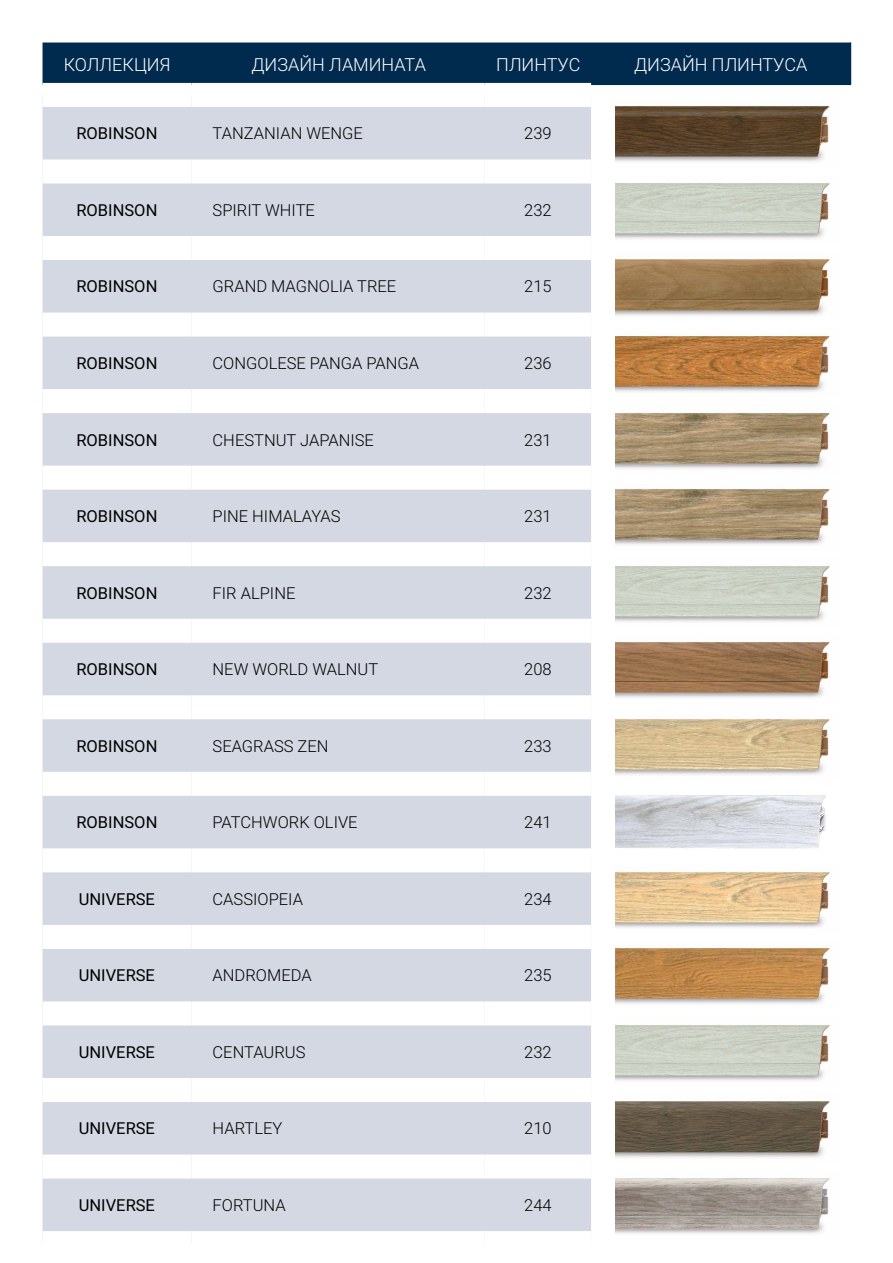
<style>
.page{position:relative;width:893px;height:1263px;background:#fff}
.page>*{position:absolute;margin:0;border:0;box-sizing:border-box;transform-origin:0 0}
.t1{font:300 18px "Roboto";color:#fff}
.t2{font:300 16.5px "Roboto";color:#000}
.t3{font:16.5px "Roboto";color:#000}
</style>
<div class="page">
<div style="left:43px;top:43px;width:807px;height:42px;background:#002a4e"></div>
<hr style="left:850px;top:43px;width:1px;height:42px;background:#002a4e">
<div style="left:43px;top:107px;width:548px;height:1124px;background:#d3d8e2"></div>
<div style="left:191px;top:848px;width:294px;height:24px;background:#fff"></div>
<div style="left:485px;top:848px;width:106px;height:24px;background:#fff"></div>
<div style="left:191px;top:925px;width:294px;height:24px;background:#fff"></div>
<div style="left:485px;top:925px;width:106px;height:24px;background:#fff"></div>
<div style="left:191px;top:1001px;width:294px;height:24px;background:#fff"></div>
<div style="left:485px;top:1001px;width:106px;height:24px;background:#fff"></div>
<div style="left:191px;top:1078px;width:294px;height:24px;background:#fff"></div>
<div style="left:485px;top:1078px;width:106px;height:24px;background:#fff"></div>
<div style="left:191px;top:1154px;width:294px;height:24px;background:#fff"></div>
<div style="left:485px;top:1154px;width:106px;height:24px;background:#fff"></div>
<div style="left:191px;top:83px;width:294px;height:24px;background:#fff"></div>
<div style="left:485px;top:83px;width:106px;height:24px;background:#fff"></div>
<div style="left:191px;top:159px;width:294px;height:24px;background:#fff"></div>
<div style="left:485px;top:159px;width:106px;height:24px;background:#fff"></div>
<div style="left:191px;top:236px;width:294px;height:24px;background:#fff"></div>
<div style="left:485px;top:236px;width:106px;height:24px;background:#fff"></div>
<div style="left:191px;top:313px;width:294px;height:24px;background:#fff"></div>
<div style="left:485px;top:313px;width:106px;height:24px;background:#fff"></div>
<div style="left:191px;top:389px;width:294px;height:24px;background:#fff"></div>
<div style="left:485px;top:389px;width:106px;height:24px;background:#fff"></div>
<div style="left:191px;top:466px;width:294px;height:24px;background:#fff"></div>
<div style="left:485px;top:466px;width:106px;height:24px;background:#fff"></div>
<div style="left:191px;top:542px;width:294px;height:24px;background:#fff"></div>
<div style="left:485px;top:542px;width:106px;height:24px;background:#fff"></div>
<div style="left:191px;top:619px;width:294px;height:24px;background:#fff"></div>
<div style="left:485px;top:619px;width:106px;height:24px;background:#fff"></div>
<div style="left:191px;top:695px;width:294px;height:24px;background:#fff"></div>
<div style="left:485px;top:695px;width:106px;height:24px;background:#fff"></div>
<div style="left:191px;top:772px;width:294px;height:24px;background:#fff"></div>
<div style="left:485px;top:772px;width:106px;height:24px;background:#fff"></div>
<div style="left:43px;top:83px;width:148px;height:24px;background:#fff"></div>
<div style="left:43px;top:159px;width:148px;height:24px;background:#fff"></div>
<div style="left:43px;top:236px;width:148px;height:24px;background:#fff"></div>
<div style="left:43px;top:313px;width:148px;height:24px;background:#fff"></div>
<div style="left:43px;top:389px;width:148px;height:24px;background:#fff"></div>
<div style="left:43px;top:466px;width:148px;height:24px;background:#fff"></div>
<div style="left:43px;top:542px;width:148px;height:24px;background:#fff"></div>
<div style="left:43px;top:619px;width:148px;height:24px;background:#fff"></div>
<div style="left:43px;top:695px;width:148px;height:24px;background:#fff"></div>
<div style="left:43px;top:772px;width:148px;height:24px;background:#fff"></div>
<div style="left:43px;top:848px;width:148px;height:24px;background:#fff"></div>
<div style="left:43px;top:925px;width:148px;height:24px;background:#fff"></div>
<div style="left:43px;top:1001px;width:148px;height:24px;background:#fff"></div>
<div style="left:43px;top:1078px;width:148px;height:24px;background:#fff"></div>
<div style="left:43px;top:1154px;width:148px;height:24px;background:#fff"></div>
<img style="left:615px;top:105px;width:215px;height:57px">
<img style="left:615px;top:182px;width:215px;height:57px">
<img style="left:615px;top:259px;width:215px;height:57px">
<img style="left:615px;top:335px;width:215px;height:57px">
<img style="left:615px;top:413px;width:215px;height:56px">
<img style="left:615px;top:489px;width:215px;height:56px">
<img style="left:615px;top:565px;width:215px;height:57px">
<img style="left:615px;top:641px;width:215px;height:57px">
<img style="left:615px;top:718px;width:215px;height:57px">
<img style="left:615px;top:795px;width:211px;height:54px">
<img style="left:615px;top:870px;width:215px;height:58px">
<img style="left:615px;top:948px;width:215px;height:56px">
<img style="left:615px;top:1024px;width:215px;height:57px">
<img style="left:615px;top:1101px;width:215px;height:57px">
<img style="left:615px;top:1177px;width:215px;height:57px">
<p class="t1" style="left:64px;top:52px;width:108px">КОЛЛЕКЦИЯ</p>
<p class="t1" style="left:252px;top:52px;width:176px">ДИЗАЙН ЛАМИНАТА</p>
<p class="t1" style="left:496px;top:52px;width:86px">ПЛИНТУС</p>
<p class="t1" style="left:634px;top:52px;width:175px">ДИЗАЙН ПЛИНТУСА</p>
<p class="t3" style="left:76px;top:122px;width:82px">ROBINSON</p>
<p class="t2" style="left:213px;top:122px;width:11px">TANZANIAN</p>
<p class="t2" style="left:306px;top:122px;width:13px">WEN</p>
<p class="t2" style="left:342px;top:122px;width:20px">GE</p>
<p class="t2" style="left:524px;top:122px;width:29px">239</p>
<p class="t3" style="left:76px;top:198px;width:82px">ROBINSON</p>
<p class="t2" style="left:213px;top:198px;width:9px">SPIRIT</p>
<p class="t2" style="left:265px;top:198px;width:11px">WHITE</p>
<p class="t2" style="left:524px;top:198px;width:29px">232</p>
<p class="t3" style="left:76px;top:275px;width:82px">ROBINSON</p>
<p class="t2" style="left:213px;top:275px;width:23px">GRAND</p>
<p class="t2" style="left:271px;top:275px;width:97px">MAGNOLIA TREE</p>
<p class="t2" style="left:524px;top:275px;width:29px">215</p>
<p class="t3" style="left:76px;top:352px;width:82px">ROBINSON</p>
<p class="t2" style="left:213px;top:352px;width:66px">CONGOLESE</p>
<p class="t2" style="left:310px;top:352px;width:11px">PAN</p>
<p class="t2" style="left:341px;top:352px;width:36px">GA PAN</p>
<p class="t2" style="left:398px;top:352px;width:23px">GA</p>
<p class="t2" style="left:524px;top:352px;width:29px">236</p>
<p class="t3" style="left:76px;top:428px;width:82px">ROBINSON</p>
<p class="t2" style="left:213px;top:428px;width:163px">СHESTNUT JAPANISE</p>
<p class="t2" style="left:524px;top:428px;width:29px">231</p>
<p class="t3" style="left:76px;top:505px;width:82px">ROBINSON</p>
<p class="t2" style="left:213px;top:505px;width:130px">PINE H IMALAYAS</p>
<p class="t2" style="left:524px;top:505px;width:29px">231</p>
<p class="t3" style="left:76px;top:581px;width:82px">ROBINSON</p>
<p class="t2" style="left:213px;top:581px;width:84px">FIR ALPINE</p>
<p class="t2" style="left:524px;top:581px;width:29px">232</p>
<p class="t3" style="left:76px;top:658px;width:82px">ROBINSON</p>
<p class="t2" style="left:213px;top:658px;width:13px">NEW</p>
<p class="t2" style="left:252px;top:658px;width:37px">WORLD</p>
<p class="t2" style="left:312px;top:658px;width:12px">WALNUT</p>
<p class="t2" style="left:524px;top:658px;width:29px">208</p>
<p class="t3" style="left:76px;top:734px;width:82px">ROBINSON</p>
<p class="t2" style="left:213px;top:734px;width:52px">SEAGRASS</p>
<p class="t2" style="left:298px;top:734px;width:11px">ZEN</p>
<p class="t2" style="left:524px;top:734px;width:29px">233</p>
<p class="t3" style="left:76px;top:811px;width:82px">ROBINSON</p>
<p class="t2" style="left:213px;top:811px;width:147px">PATCHWORK OLIVE</p>
<p class="t2" style="left:524px;top:811px;width:29px">241</p>
<p class="t3" style="left:79px;top:887px;width:78px">UNIVERSE</p>
<p class="t2" style="left:213px;top:887px;width:92px">CASSIOPEIA</p>
<p class="t2" style="left:524px;top:887px;width:29px">234</p>
<p class="t3" style="left:79px;top:964px;width:78px">UNIVERSE</p>
<p class="t2" style="left:213px;top:964px;width:101px">ANDROM EDA</p>
<p class="t2" style="left:524px;top:964px;width:29px">235</p>
<p class="t3" style="left:79px;top:1040px;width:78px">UNIVERSE</p>
<p class="t2" style="left:213px;top:1040px;width:94px">CENTAURUS</p>
<p class="t2" style="left:524px;top:1040px;width:29px">232</p>
<p class="t3" style="left:79px;top:1117px;width:78px">UNIVERSE</p>
<p class="t2" style="left:213px;top:1117px;width:71px">HARTLEY</p>
<p class="t2" style="left:524px;top:1117px;width:29px">210</p>
<p class="t3" style="left:79px;top:1193px;width:78px">UNIVERSE</p>
<p class="t2" style="left:213px;top:1193px;width:75px">FO RTUNA</p>
<p class="t2" style="left:524px;top:1193px;width:29px">244</p>
</div>
